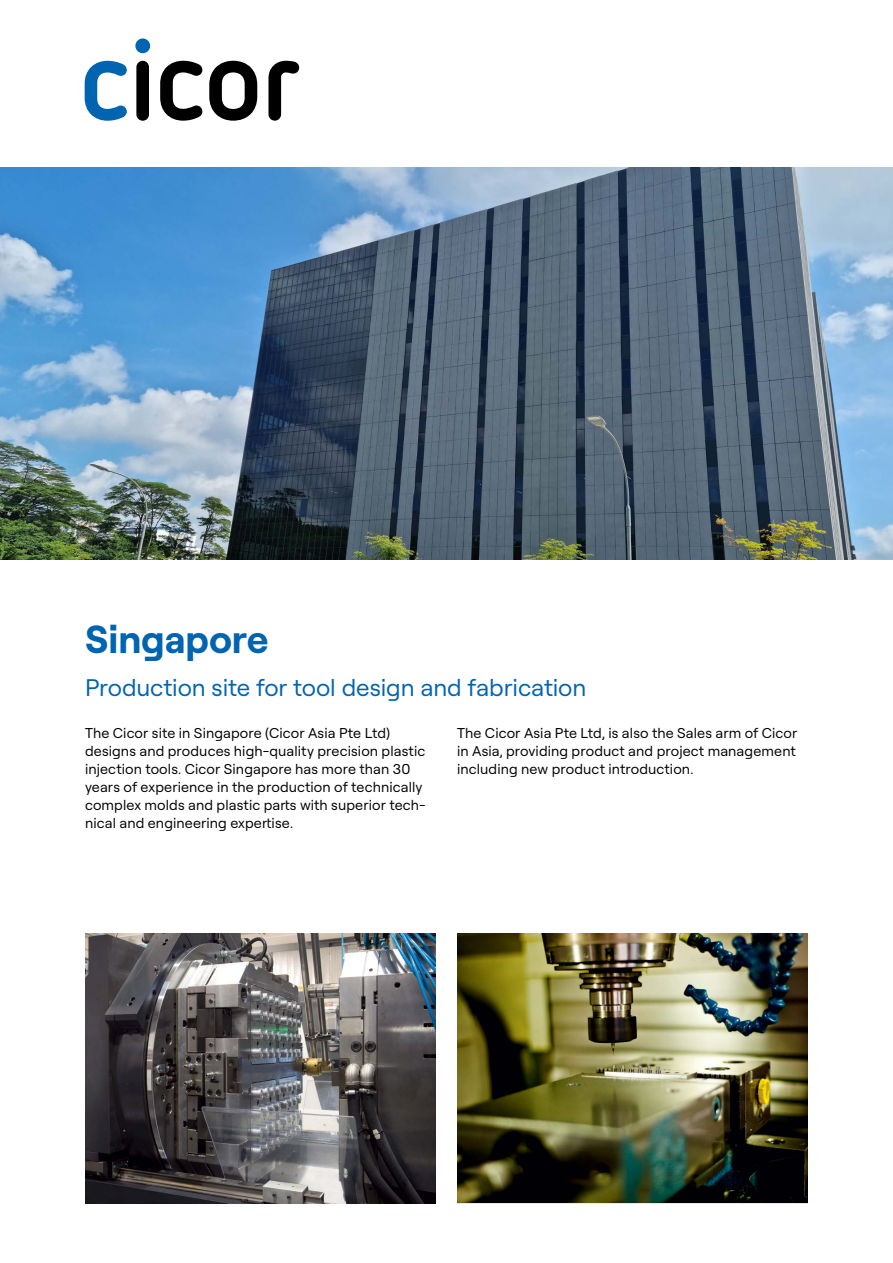
<style>
.page{position:relative;width:893px;height:1263px;background:#fff}
.page>*{position:absolute;margin:0;border:0;box-sizing:border-box;transform-origin:0 0}
.t1{font:700 39.15px "Roobert PRO";letter-spacing:-.005em;color:#0064b1}
.t2{font:24px "Roobert PRO";letter-spacing:-.005em;color:#0064b1}
.t3{font:14.25px/18px "Roobert PRO";letter-spacing:.01em;color:#000}
</style>
<div class="page">
<img style="left:0;top:168px;width:893px;height:392px">
<img style="left:85px;top:933px;width:351px;height:270px">
<img style="left:457px;top:933px;width:351px;height:270px">
<svg style="left:85px;top:61px;width:42px;height:60px"></svg>
<div style="left:135px;top:38px;width:15px;height:15px;background:#0064b1;border-radius:50%"></div>
<div style="left:136px;top:61px;width:13px;height:60px;background:#000;border-radius:6px"></div>
<svg style="left:160px;top:61px;width:42px;height:60px"></svg>
<svg style="left:209px;top:61px;width:48px;height:60px"></svg>
<svg style="left:268px;top:61px;width:31px;height:60px"></svg>
<h1 class="t1" style="left:85px;top:611px;width:185px">Singapore</h1>
<h2 class="t2" style="left:85px;top:670px;width:503px">Production site for tool design and fabrication</h2>
<p class="t3" style="left:85px;top:723px;width:342px">The Cicor site in Singapore (Cicor Asia Pte Ltd) designs and produces high-quality precision plastic injection tools. Cicor Singapore has more than 30 years of experience in the production of technically complex molds and plastic parts with superior tech&shy;nical and engineering expertise.</p>
<p class="t3" style="left:457px;top:723px;width:342px;text-align:justify">The Cicor Asia Pte Ltd, is also the Sales arm of Cicor in Asia, providing product and project management including new product introduction.</p>
</div>
